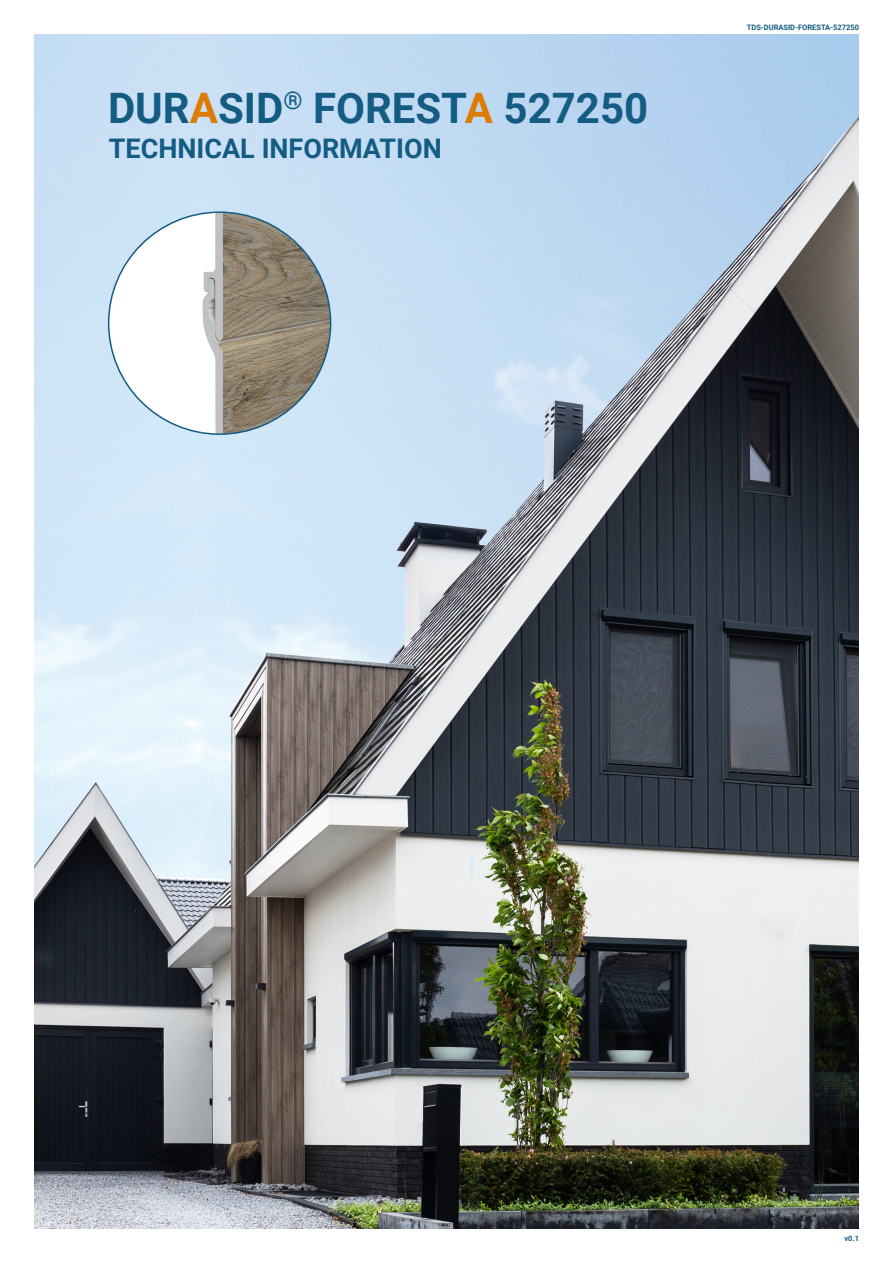
<style>
.page{position:relative;width:893px;height:1263px;background:#fff}
.page>*{position:absolute;margin:0;border:0;box-sizing:border-box;transform-origin:0 0}
.t1{font:700 42px "Roboto";color:#145c83}
.t2{font:700 27px "Roboto";color:#145c83}
.t3{font:700 7.5px "Roboto";color:#145c83}
.s1{color:#dc7c04}
</style>
<div class="page">
<img style="left:34px;top:34px;width:825px;height:1195px">
<img style="left:109px;top:212px;width:222px;height:222px;border-radius:111px">
<p class="t1" style="left:108px;top:79px;width:542px">DUR<span class="s1">A</span>SID<sup>®</sup> FOREST<span class="s1">A</span> 527250</p>
<p class="t2" style="left:109px;top:129px;width:334px">TECHNICAL INFORMATION</p>
<p class="t3" style="left:747px;top:22px;width:114px">TDS-DURASID-FORESTA-527250</p>
<p class="t3" style="left:844px;top:1233px;width:16px">v0.1</p>
</div>
